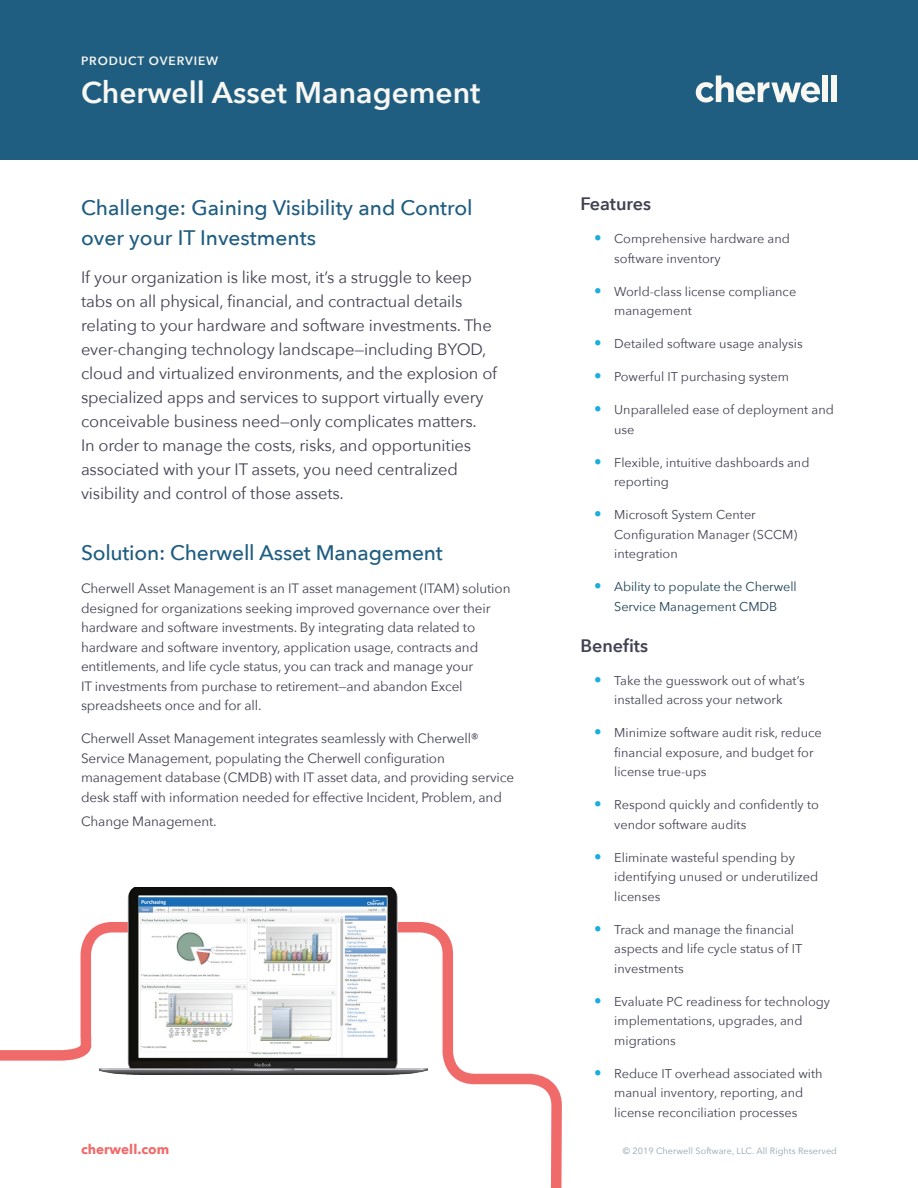
<style>
.page{position:relative;width:918px;height:1188px;background:#fff}
.page>*{position:absolute;margin:0;border:0;box-sizing:border-box;transform-origin:0 0}
.t1{font:600 30px "Avenir Next";color:#f8f7f1}
.t2{font:500 21px/30px "Avenir Next";color:#1f5d81}
.t3{font:600 18px "Avenir Next";color:#404251}
.t4{font:16.5px/24px "Avenir Next";letter-spacing:-.01em;color:#404251}
.t5{font:13.5px/19.5px "Avenir Next";letter-spacing:-.01em;color:#404251}
.t6{font:700 13.5px "Avenir Next";color:#f16a6a}
.t7{font:12.75px/19.5px "Avenir Next";color:#404251}
.t8{font:12.75px/19.5px "Avenir Next";letter-spacing:-.005em;color:#1c4054;text-align:center}
.t9{font:600 12px "Avenir Next";letter-spacing:.075em;color:#f8f7f1}
.t10{font:9px "Avenir Next";letter-spacing:.01em;color:#90a3ad}
.s1{font-size:15px;color:#1aaedd}
</style>
<div class="page">
<div style="left:0;top:0;width:918px;height:160px;background:#1f5d81"></div>
<div style="left:822px;top:75px;width:6px;height:27px;background:#f8f7f1"></div>
<div style="left:831px;top:75px;width:6px;height:27px;background:#f8f7f1"></div>
<svg style="left:696px;top:75px;width:124px;height:28px"></svg>
<svg style="left:80px;top:923px;width:482px;height:265px"></svg>
<svg style="left:0;top:1026px;width:96px;height:40px"></svg>
<img style="left:100px;top:888px;width:328px;height:187px">
<p class="t9" style="left:81px;top:51px;width:139px">PRODUCT OVERVIEW</p>
<h1 class="t1" style="left:81px;top:66px;width:401px">Cherwell Asset Management</h1>
<h2 class="t2" style="left:81px;top:192px;width:393px">Challenge: Gaining Visibility and Control over your IT Investments</h2>
<p class="t4" style="left:81px;top:264px;width:418px">If your organization is like most, it’s a struggle to keep tabs on all physical, financial, and contractual details relating to your hardware and software investments. The ever-changing technology landscape—including BYOD, cloud and virtualized environments, and the explosion of specialized apps and services to support virtually every conceivable business need—only complicates matters.<br>In order to manage the costs, risks, and opportunities associated with your IT assets, you need centralized visibility and control of those assets.</p>
<h2 class="t2" style="left:81px;top:537px;width:363px">Solution: Cherwell Asset Management</h2>
<p class="t5" style="left:81px;top:578px;width:431px">Cherwell Asset Management is an IT asset management (ITAM) solution designed for organizations seeking improved governance over their hardware and software investments. By integrating data related to hardware and software inventory, application usage, contracts and entitlements, and life cycle status, you can track and manage your<br>IT investments from purchase to retirement—and abandon Excel spreadsheets once and for all.</p>
<p class="t5" style="left:81px;top:728px;width:435px">Cherwell Asset Management integrates seamlessly with Cherwell® Service Management, populating the Cherwell configuration management database (CMDB) with IT asset data, and providing service desk staff with information needed for effective Incident, Problem, and</p>
<p class="t5" style="left:81px;top:811px;width:137px">Change Management.</p>
<h3 class="t3" style="left:580px;top:188px;width:72px">Features</h3>
<p class="t7" style="left:614px;top:228px;width:177px;text-indent:-20px"><span class="s1">•</span> Comprehensive hardware and software inventory</p>
<p class="t7" style="left:614px;top:281px;width:184px;text-indent:-20px"><span class="s1">•</span> World-class license compliance management</p>
<p class="t7" style="left:594px;top:333px;width:210px"><span class="s1">•</span> Detailed software usage analysis</p>
<p class="t7" style="left:594px;top:366px;width:197px"><span class="s1">•</span> Powerful IT purchasing system</p>
<p class="t7" style="left:614px;top:399px;width:221px;text-indent:-20px"><span class="s1">•</span> Unparalleled ease of deployment and use</p>
<p class="t7" style="left:614px;top:452px;width:197px;text-indent:-20px"><span class="s1">•</span> Flexible, intuitive dashboards and reporting</p>
<p class="t7" style="left:614px;top:504px;width:185px;text-indent:-20px"><span class="s1">•</span> Microsoft System Center<br>Configuration Manager (SCCM) integration</p>
<p class="t8" style="left:594px;top:576px;width:204px"><span class="s1">•</span> Ability to populate the Cherwell<br>Service Management CMDB</p>
<h3 class="t3" style="left:580px;top:630px;width:69px">Benefits</h3>
<p class="t7" style="left:594px;top:670px;width:212px;text-align:center"><span class="s1">•</span> Take the guesswork out of what’s installed across your network</p>
<p class="t7" style="left:614px;top:723px;width:209px;text-indent:-20px"><span class="s1">•</span> Minimize software audit risk, reduce financial exposure, and budget for license true-ups</p>
<p class="t7" style="left:614px;top:795px;width:206px;text-indent:-20px"><span class="s1">•</span> Respond quickly and confidently to vendor software audits</p>
<p class="t7" style="left:614px;top:847px;width:206px;text-indent:-20px"><span class="s1">•</span> Eliminate wasteful spending by identifying unused or underutilized licenses</p>
<p class="t7" style="left:614px;top:919px;width:190px;text-indent:-20px"><span class="s1">•</span> Track and manage the financial aspects and life cycle status of IT investments</p>
<p class="t7" style="left:614px;top:991px;width:217px;text-indent:-20px"><span class="s1">•</span> Evaluate PC readiness for technology implementations, upgrades, and migrations</p>
<p class="t7" style="left:594px;top:1063px;width:230px;text-align:center"><span class="s1">•</span> Reduce IT overhead associated with manual inventory, reporting, and license reconciliation processes</p>
<p class="t6" style="left:81px;top:1138px;width:90px">cherwell.com</p>
<p class="t10" style="left:623px;top:1143px;width:216px">© 2019 Cherwell Software, LLC. All Rights Reserved</p>
</div>
